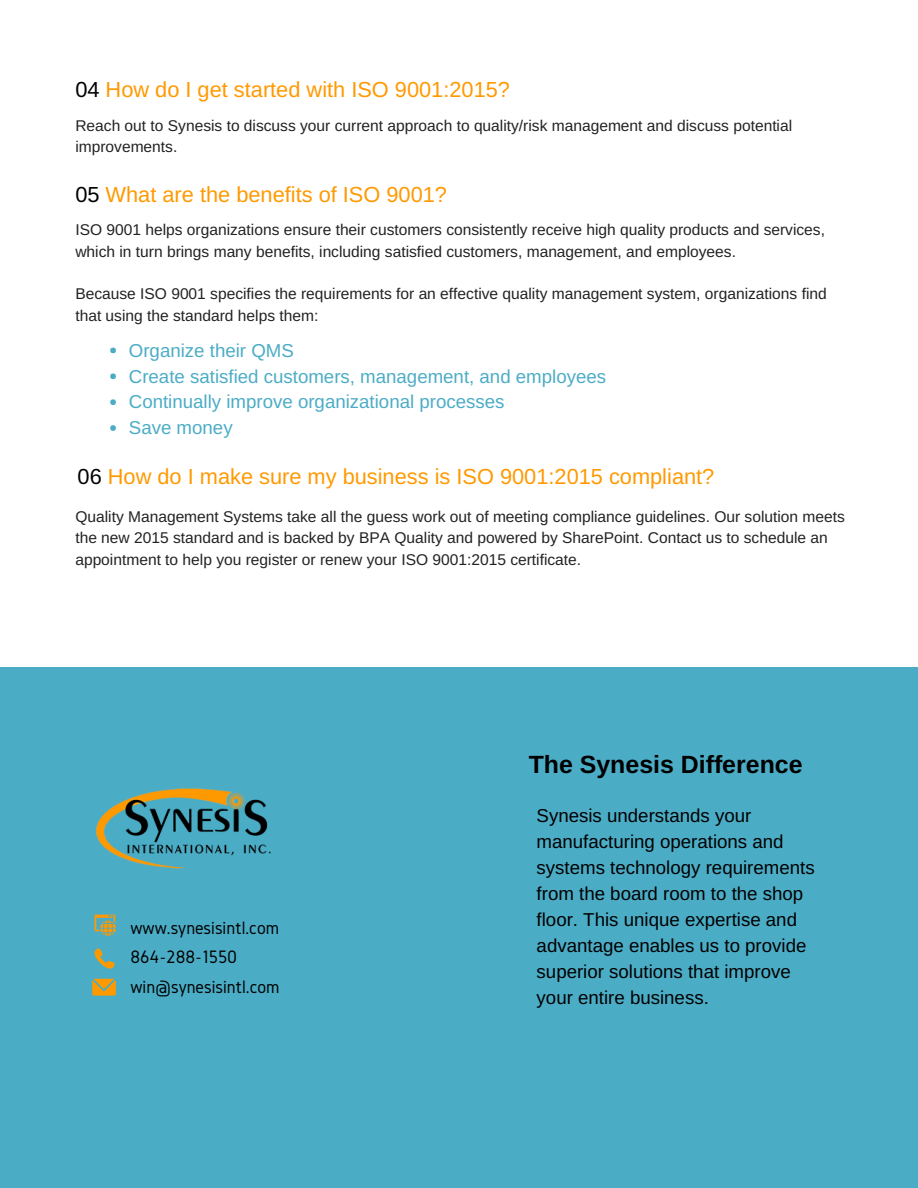
<style>
.page{position:relative;width:918px;height:1188px;background:#fff}
.page>*{position:absolute;margin:0;border:0;box-sizing:border-box;transform-origin:0 0}
.t1{font:700 24.9px "Arimo";color:#000}
.t2{font:21.75px "Arimo";color:#f90}
.t3{font:18.75px/25.8px "Arimo";color:#000}
.t4{font:18.75px/25.8px "Arimo";color:#4bacc6}
.t5{font:18.75px/29.2px "Gidole";color:#000}
.t6{font:15.6px/21.3px "Arimo";color:#222}
.s1{color:#000}
</style>
<div class="page">
<div style="left:0;top:667px;width:918px;height:521px;background:#4bacc6"></div>
<svg style="left:110px;top:348px;width:6px;height:5px"></svg>
<svg style="left:110px;top:374px;width:6px;height:5px"></svg>
<svg style="left:110px;top:399px;width:6px;height:6px"></svg>
<svg style="left:110px;top:425px;width:6px;height:6px"></svg>
<img style="left:96px;top:788px;width:175px;height:81px">
<svg style="left:92px;top:979px;width:24px;height:17px"></svg>
<svg style="left:94px;top:948px;width:21px;height:21px"></svg>
<svg style="left:95px;top:915px;width:21px;height:21px"></svg>
<h2 class="t2" style="left:75px;top:77px;width:436px"><span class="s1">04</span> How do I get started with ISO 9001:2015?</h2>
<p class="t6" style="left:75px;top:114px;width:718px">Reach out to Synesis to discuss your current approach to quality/risk management and discuss potential improvements.</p>
<h2 class="t2" style="left:75px;top:183px;width:373px"><span class="s1">05</span> What are the benefits of ISO 9001?</h2>
<p class="t6" style="left:75px;top:219px;width:751px">ISO 9001 helps organizations ensure their customers consistently receive high quality products and services, which in turn brings many benefits, including satisfied customers, management, and employees.</p>
<p class="t6" style="left:75px;top:283px;width:753px">Because ISO 9001 specifies the requirements for an effective quality management system, organizations find that using the standard helps them:</p>
<p class="t4" style="left:129px;top:337px;width:479px">Organize their QMS<br>Create satisfied customers, management, and employees Continually improve organizational processes<br>Save money</p>
<h2 class="t2" style="left:78px;top:464px;width:638px"><span class="s1">06</span> How do I make sure my business is ISO 9001:2015 compliant?</h2>
<p class="t6" style="left:75px;top:506px;width:771px">Quality Management Systems take all the guess work out of meeting compliance guidelines. Our solution meets the new 2015 standard and is backed by BPA Quality and powered by SharePoint. Contact us to schedule an appointment to help you register or renew your ISO 9001:2015 certificate.</p>
<p class="t5" style="left:130px;top:913px;width:151px">www.synesisintl.com<br>864-288-1550 win@synesisintl.com</p>
<h1 class="t1" style="left:529px;top:750px;width:275px">The Synesis Difference</h1>
<p class="t3" style="left:537px;top:803px;width:280px">Synesis understands your manufacturing operations and systems technology requirements from the board room to the shop floor. This unique expertise and advantage enables us to provide superior solutions that improve your entire business.</p>
</div>
